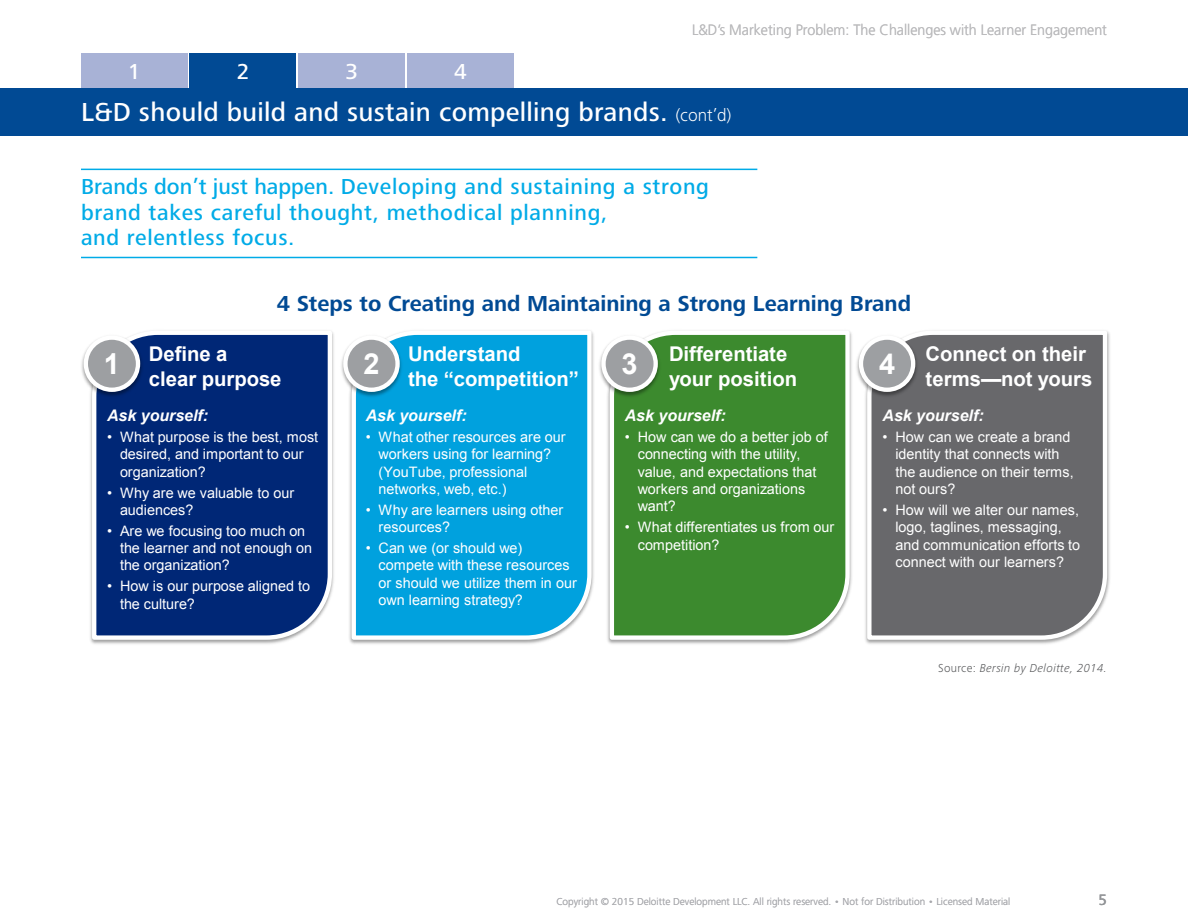
<style>
.page{position:relative;width:1188px;height:918px;background:#fff}
.page>*{position:absolute;margin:0;border:0;box-sizing:border-box;transform-origin:0 0}
.t1{font:700 28.95px "Arial";color:#fff}
.Key_Insight_continue{font:500 27px "Frutiger Next Pro";letter-spacing:.01em;color:#fff}
.Key_Point_Text{font:500 22.5px/25.5px "Frutiger Next Pro";letter-spacing:.03em;color:#00abe7}
.Figure_Title{font:700 22.5px "Frutiger Next Pro";color:#014a94}
.t2{font:500 22.5px "Frutiger Next Pro";color:#fff}
.t3{font:700 20.25px/24.3px "Arial";color:#fff}
.t4{font:italic 700 15.9px "Arial";color:#fff}
.t5{font:300 15px "Frutiger LT Std";color:#bbbbbd;scale:.95 1}
.t6{font:15px "Frutiger LT Std";color:#939598}
.t7{font:14.4px/17.4px "Arial";color:#fff}
.Source_credit_line{font:italic 300 12px "Frutiger Next Pro";letter-spacing:.025em;color:#57585a}
.t8{font:300 10.5px "Frutiger Next Pro";color:#a8a9ad}
.s1{font-weight:300;font-size:18px}
.s2{font-style:normal}
</style>
<div class="page">
<div style="left:81px;top:53px;width:107px;height:35px;background:#a8b2d6"></div>
<div style="left:298px;top:53px;width:107px;height:35px;background:#a8b2d6"></div>
<div style="left:190px;top:53px;width:106px;height:35px;background:#014a94"></div>
<div style="left:407px;top:53px;width:107px;height:35px;background:#a8b2d6"></div>
<div style="left:0;top:88px;width:1188px;height:47px;background:#014a94"></div>
<hr style="left:81px;top:169px;width:676px;height:1px;background:#00abe7">
<hr style="left:81px;top:257px;width:676px;height:1px;background:#00abe7">
<svg style="left:90px;top:329px;width:244px;height:313px;background:#183b82"></svg>
<img style="left:81px;top:333px;width:64px;height:37px">
<img style="left:82px;top:335px;width:68px;height:71px">
<div style="left:86px;top:338px;width:52px;height:52px;background:#9d9fa2;border-radius:50%"></div>
<div style="left:84px;top:335px;width:56px;height:57px;border:4px solid #fff;border-radius:50%"></div>
<svg style="left:349px;top:329px;width:245px;height:313px;background:#18a9e0"></svg>
<img style="left:349px;top:333px;width:56px;height:2px">
<img style="left:341px;top:335px;width:69px;height:71px">
<div style="left:345px;top:338px;width:53px;height:52px;background:#9d9fa2;border-radius:50%"></div>
<div style="left:343px;top:335px;width:57px;height:57px;border:4px solid #fff;border-radius:50%"></div>
<svg style="left:608px;top:329px;width:244px;height:313px;background:#4d9441"></svg>
<img style="left:608px;top:333px;width:55px;height:2px">
<img style="left:599px;top:335px;width:69px;height:71px">
<div style="left:604px;top:338px;width:52px;height:52px;background:#9d9fa2;border-radius:50%"></div>
<div style="left:601px;top:335px;width:57px;height:57px;border:4px solid #fff;border-radius:50%"></div>
<svg style="left:865px;top:329px;width:244px;height:313px;background:#757578"></svg>
<img style="left:856px;top:333px;width:64px;height:37px">
<img style="left:857px;top:335px;width:68px;height:71px">
<div style="left:861px;top:338px;width:52px;height:52px;background:#9d9fa2;border-radius:50%"></div>
<div style="left:859px;top:335px;width:56px;height:57px;border:4px solid #fff;border-radius:50%"></div>
<h3 class="t2" style="left:128px;top:58px;width:14px">1</h3>
<h3 class="t2" style="left:237px;top:58px;width:14px">2</h3>
<h3 class="t2" style="left:345px;top:58px;width:14px">3</h3>
<h3 class="t2" style="left:454px;top:58px;width:14px">4</h3>
<p class="t5" style="left:692px;top:22px;width:438px">L&amp;D’s Marketing Problem: The Challenges with Learner Engagement</p>
<p class="Key_Insight_continue" style="left:81px;top:96px;width:652px">L&amp;D should build and sustain compelling brands. <span class="s1">(cont’d)</span></p>
<p class="Key_Point_Text" style="left:81px;top:174px;width:629px">Brands don’t just happen. Developing and sustaining a strong brand takes careful thought, methodical planning,<br>and relentless focus.</p>
<p class="Figure_Title" style="left:277px;top:290px;width:636px">4 Steps to Creating and Maintaining a Strong Learning Brand</p>
<p class="t3" style="left:149px;top:343px;width:134px">Define a<br>clear purpose</p>
<p class="t1" style="left:104px;top:345px;width:18px">1</p>
<p class="t4" style="left:107px;top:405px;width:103px">Ask yourself:</p>
<p class="t7" style="left:120px;top:428px;width:200px;text-indent:-13px">• What purpose is the best, most desired, and important to our organization?</p>
<p class="t7" style="left:120px;top:484px;width:176px;text-indent:-13px">• Why are we valuable to our audiences?</p>
<p class="t7" style="left:120px;top:522px;width:194px;text-indent:-13px">• Are we focusing too much on the learner and not enough on the organization?</p>
<p class="t7" style="left:120px;top:578px;width:192px;text-indent:-13px">• How is our purpose aligned to the culture?</p>
<p class="t1" style="left:363px;top:345px;width:18px">2</p>
<p class="t3" style="left:408px;top:343px;width:172px">Understand<br>the “competition”</p>
<p class="t4" style="left:366px;top:405px;width:103px">Ask yourself:</p>
<p class="t7" style="left:379px;top:428px;width:188px;text-indent:-13px">• What other resources are our workers using for learning? (YouTube, professional networks, web, etc.)</p>
<p class="t7" style="left:379px;top:501px;width:186px;text-indent:-13px">• Why are learners using other resources?</p>
<p class="t7" style="left:379px;top:539px;width:200px;text-indent:-13px">• Can we (or should we) compete with these resources or should we utilize them in our own learning strategy?</p>
<p class="t1" style="left:622px;top:345px;width:18px">3</p>
<p class="t1" style="left:879px;top:345px;width:18px">4</p>
<p class="t3" style="left:926px;top:343px;width:168px">Connect on their terms—not yours</p>
<p class="t4" style="left:883px;top:405px;width:103px">Ask yourself:</p>
<p class="t7" style="left:895px;top:428px;width:180px;text-indent:-13px">• How can we create a brand identity that connects with the audience on their terms, not ours?</p>
<p class="t7" style="left:895px;top:501px;width:186px;text-indent:-13px">• How will we alter our names, logo, taglines, messaging, and communication efforts to connect with our learners?</p>
<p class="t3" style="left:669px;top:343px;width:130px">Differentiate your position</p>
<p class="t4" style="left:625px;top:405px;width:103px">Ask yourself:</p>
<p class="t7" style="left:638px;top:428px;width:191px;text-indent:-13px">• How can we do a better job of connecting with the utility, value, and expectations that workers and organizations want?</p>
<p class="t7" style="left:638px;top:519px;width:198px;text-indent:-13px">• What differentiates us from our competition?</p>
<p class="Source_credit_line" style="left:938px;top:661px;width:170px"><span class="s2">Source:</span> Bersin by Deloitte, 2014.</p>
<p class="t8" style="left:556px;top:896px;width:456px">Copyright © 2015 Deloitte Development LLC. All rights reserved. • Not for Distribution • Licensed Material</p>
<p class="t6" style="left:1099px;top:890px;width:10px">5</p>
</div>
